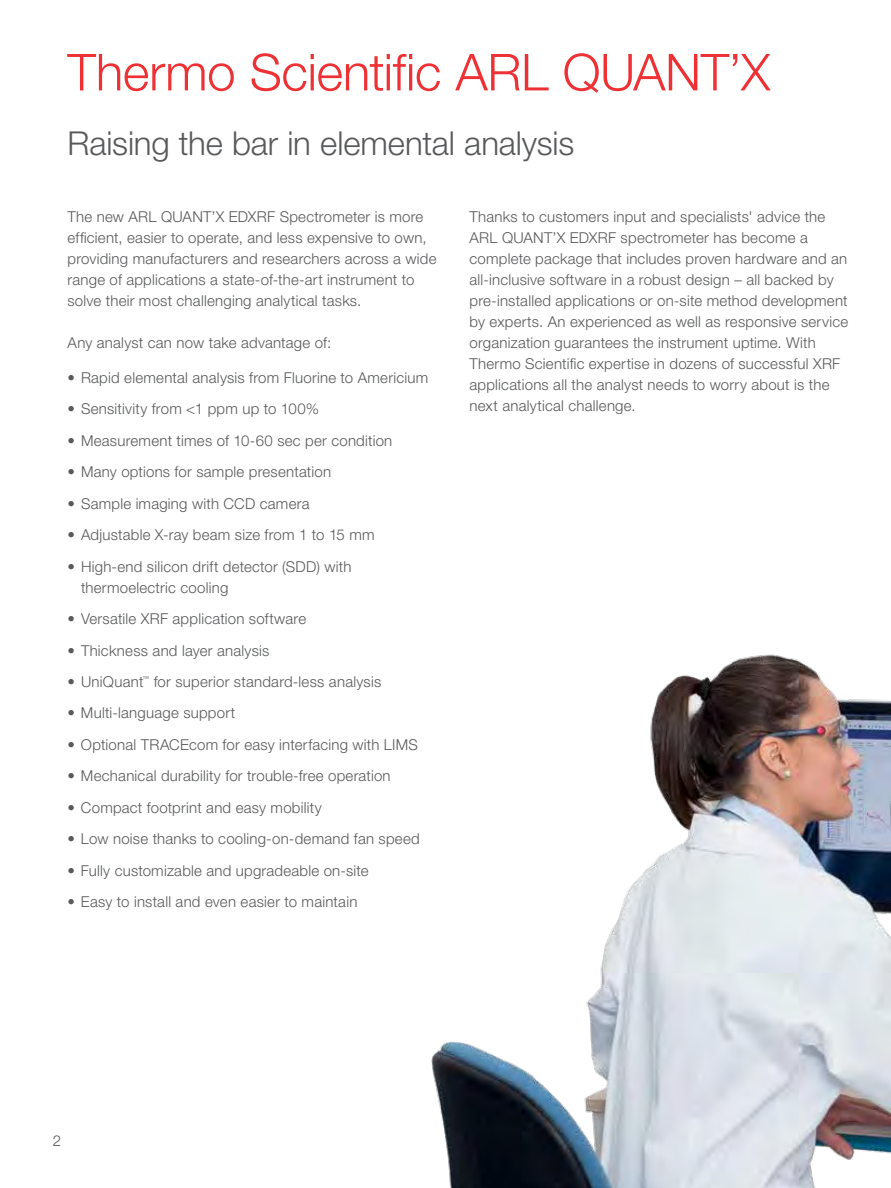
<style>
.page{position:relative;width:891px;height:1188px;background:#fff}
.page>*{position:absolute;margin:0;border:0;box-sizing:border-box;transform-origin:0 0}
.t1{font:300 51px "Helvetica Neue LT Std";letter-spacing:-.005em;color:#ee3134}
.t2{font:300 33px "Helvetica Neue LT Std";letter-spacing:-.005em;color:#58595b}
.t3{font:300 15px/21px "Helvetica Neue LT Std";letter-spacing:.015em;color:#58595b}
.t4{font:300 6.75px "Helvetica Neue LT Std";color:#58595b}
</style>
<div class="page">
<img style="left:431px;top:654px;width:460px;height:534px">
<h1 class="t1" style="left:68px;top:41px;width:704px">Thermo Scientific ARL QUANT’X</h1>
<h2 class="t2" style="left:68px;top:123px;width:508px">Raising the bar in elemental analysis</h2>
<p class="t3" style="left:68px;top:206px;width:371px">The new ARL QUANT’X EDXRF Spectrometer is more efficient, easier to operate, and less expensive to own, providing manufacturers and researchers across a wide range of applications a state-of-the-art instrument to solve their most challenging analytical tasks.</p>
<p class="t3" style="left:68px;top:332px;width:265px">Any analyst can now take advantage of:</p>
<p class="t3" style="left:68px;top:366px;width:362px">• Rapid elemental analysis from Fluorine to Americium</p>
<p class="t3" style="left:68px;top:398px;width:253px">• Sensitivity from &lt;1 ppm up to 100%</p>
<p class="t3" style="left:68px;top:429px;width:326px">• Measurement times of 10-60 sec per condition</p>
<p class="t3" style="left:68px;top:461px;width:265px">• Many options for sample presentation</p>
<p class="t3" style="left:68px;top:492px;width:244px">• Sample imaging with CCD camera</p>
<p class="t3" style="left:68px;top:524px;width:309px">• Adjustable X-ray beam size from 1 to 15 mm</p>
<p class="t3" style="left:81px;top:555px;width:272px;text-indent:-14px">• High-end silicon drift detector (SDD) with thermoelectric cooling</p>
<p class="t3" style="left:68px;top:608px;width:240px">• Versatile XRF application software</p>
<p class="t3" style="left:68px;top:639px;width:203px">• Thickness and layer analysis</p>
<p class="t3" style="left:68px;top:671px;width:77px">• UniQuant</p>
<p class="t4" style="left:143px;top:674px;width:8px">™</p>
<p class="t3" style="left:154px;top:671px;width:229px">for superior standard-less analysis</p>
<p class="t3" style="left:67px;top:702px;width:169px">• Multi-language support</p>
<p class="t3" style="left:67px;top:734px;width:352px">• Optional TRACEcom for easy interfacing with LIMS</p>
<p class="t3" style="left:67px;top:765px;width:325px">• Mechanical durability for trouble-free operation</p>
<p class="t3" style="left:67px;top:797px;width:256px">• Compact footprint and easy mobility</p>
<p class="t3" style="left:67px;top:828px;width:354px">• Low noise thanks to cooling-on-demand fan speed</p>
<p class="t3" style="left:67px;top:860px;width:303px">• Fully customizable and upgradeable on-site</p>
<p class="t3" style="left:67px;top:891px;width:291px">• Easy to install and even easier to maintain</p>
<p class="t3" style="left:469px;top:206px;width:380px">Thanks to customers input and specialists' advice the ARL QUANT’X EDXRF spectrometer has become a complete package that includes proven hardware and an all-inclusive software in a robust design – all backed by pre-installed applications or on-site method development by experts. An experienced as well as responsive service organization guarantees the instrument uptime. With Thermo Scientific expertise in dozens of successful XRF applications all the analyst needs to worry about is the next analytical challenge.</p>
<p class="t3" style="left:53px;top:1130px;width:10px">2</p>
</div>
